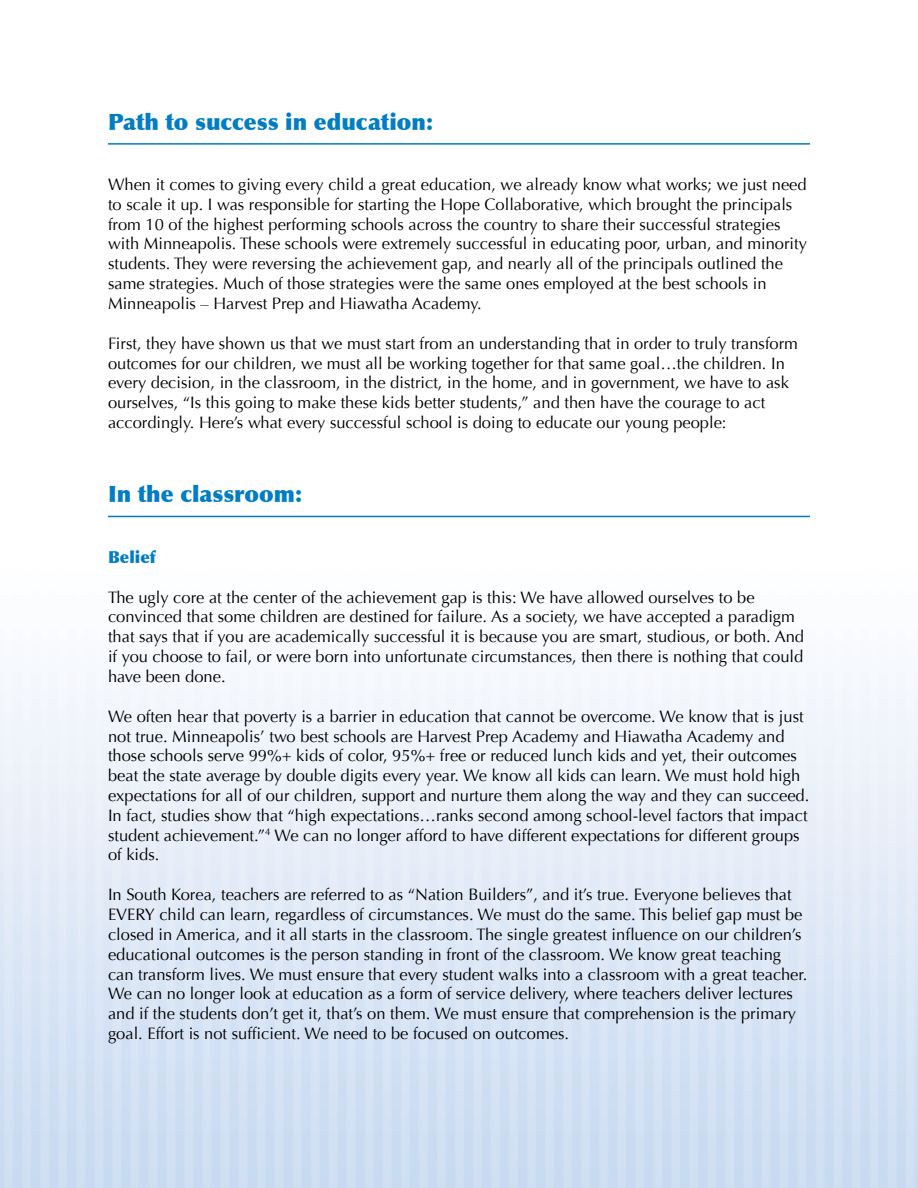
<style>
.page{position:relative;width:918px;height:1188px;background:#fff}
.page>*{position:absolute;margin:0;border:0;box-sizing:border-box;transform-origin:0 0}
.t1{font:900 22.5px "Optima";color:#007dc5}
.t2{font:16.5px/19.8px "Optima";color:#000}
.t3{font:900 16.5px "Optima";color:#007dc5}
</style>
<div class="page">
<hr style="left:108px;top:143px;width:702px;height:2px;background:#007dc5">
<hr style="left:108px;top:516px;width:702px;height:1px;background:#007dc5">
<h1 class="t1" style="left:108px;top:108px;width:327px">Path to success in education:</h1>
<p class="t2" style="left:108px;top:175px;width:700px">When it comes to giving every child a great education, we already know what works; we just need to scale it up. I was responsible for starting the Hope Collaborative, which brought the principals from 10 of the highest performing schools across the country to share their successful strategies with Minneapolis. These schools were extremely successful in educating poor, urban, and minority students. They were reversing the achievement gap, and nearly all of the principals outlined the same strategies. Much of those strategies were the same ones employed at the best schools in Minneapolis – Harvest Prep and Hiawatha Academy.</p>
<p class="t2" style="left:108px;top:333px;width:692px">First, they have shown us that we must start from an understanding that in order to truly transform outcomes for our children, we must all be working together for that same goal…the children. In every decision, in the classroom, in the district, in the home, and in government, we have to ask ourselves, “Is this going to make these kids better students,” and then have the courage to act accordingly. Here’s what every successful school is doing to educate our young people:</p>
<h1 class="t1" style="left:108px;top:481px;width:196px">In the classroom:</h1>
<p class="t3" style="left:108px;top:547px;width:49px">Belief</p>
<p class="t2" style="left:108px;top:587px;width:698px">The ugly core at the center of the achievement gap is this: We have allowed ourselves to be convinced that some children are destined for failure. As a society, we have accepted a paradigm that says that if you are academically successful it is because you are smart, studious, or both. And if you choose to fail, or were born into unfortunate circumstances, then there is nothing that could have been done.</p>
<p class="t2" style="left:108px;top:707px;width:703px">We often hear that poverty is a barrier in education that cannot be overcome. We know that is just not true. Minneapolis’ two best schools are Harvest Prep Academy and Hiawatha Academy and those schools serve 99%+ kids of color, 95%+ free or reduced lunch kids and yet, their outcomes beat the state average by double digits every year. We know all kids can learn. We must hold high expectations for all of our children, support and nurture them along the way and they can succeed.<br>In fact, studies show that “high expectations…ranks second among school-level factors that impact student achievement.”<sup>4</sup> We can no longer afford to have different expectations for different groups of kids.</p>
<p class="t2" style="left:108px;top:885px;width:701px">In South Korea, teachers are referred to as “Nation Builders”, and it’s true. Everyone believes that EVERY child can learn, regardless of circumstances. We must do the same. This belief gap must be closed in America, and it all starts in the classroom. The single greatest influence on our children’s educational outcomes is the person standing in front of the classroom. We know great teaching can transform lives. We must ensure that every student walks into a classroom with a great teacher.<br>We can no longer look at education as a form of service delivery, where teachers deliver lectures and if the students don’t get it, that’s on them. We must ensure that comprehension is the primary goal. Effort is not sufficient. We need to be focused on outcomes.</p>
</div>
